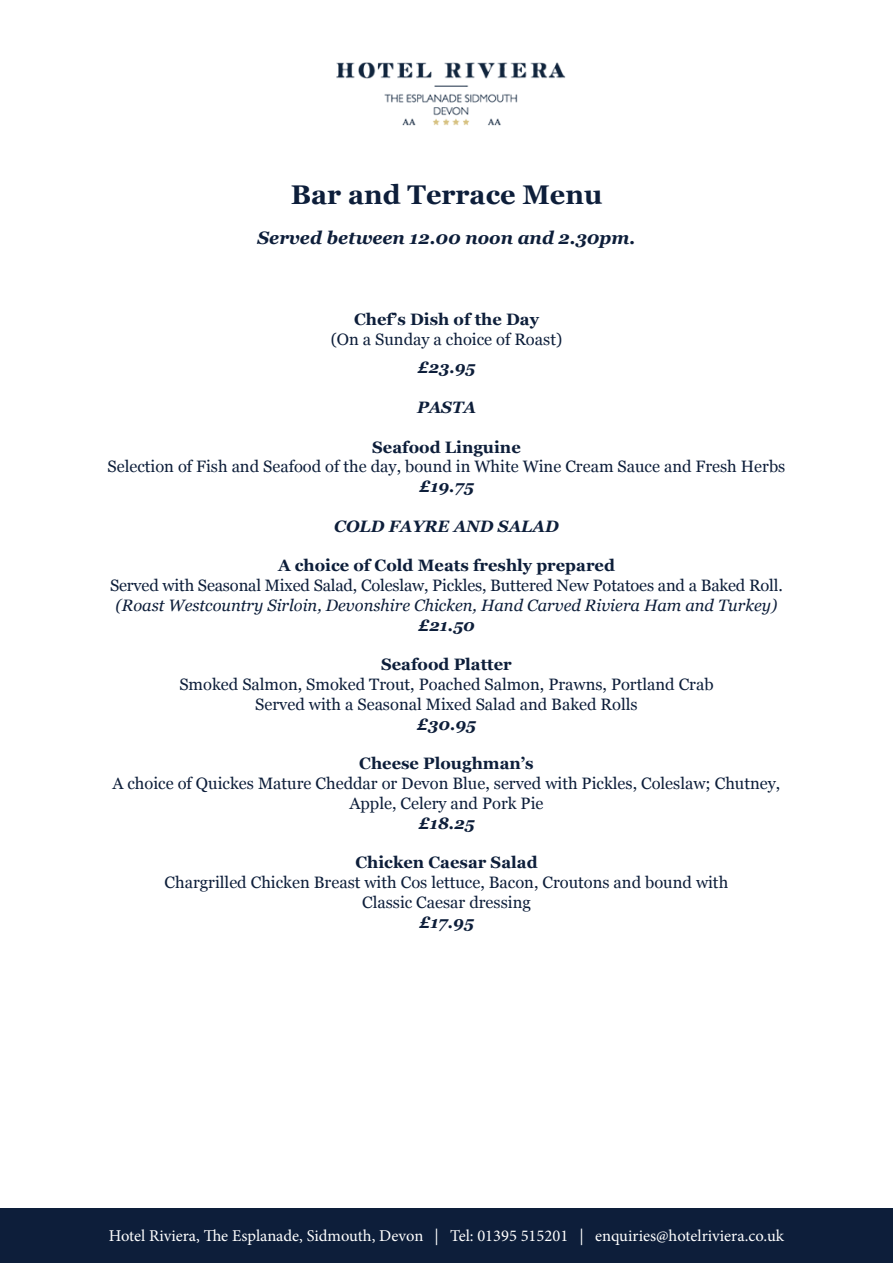
<style>
.page{position:relative;width:893px;height:1263px;background:#fff}
.page>*{position:absolute;margin:0;border:0;box-sizing:border-box;transform-origin:0 0}
.t1{font:700 27px "Georgia";color:#0d1e3a}
.t2{font:italic 700 18px "Georgia";color:#0d1e3a}
.t3{font:16.5px/19.8px "Georgia";color:#0d1e3a;text-align:center}
.t4{font:700 16.5px "Georgia";color:#0d1e3a}
.t5{font:16.5px "Minion Pro";color:#fff}
.t6{font:italic 700 16.5px "Georgia";color:#0d1e3a}
.s1{font-weight:700}
.s2{font-style:italic}
</style>
<div class="page">
<div style="left:0;top:1209px;width:893px;height:54px;background:#0d1e3a"></div>
<img style="left:336px;top:62px;width:230px;height:63px">
<p class="t1" style="left:291px;top:174px;width:313px">Bar and Terrace Menu</p>
<p class="t2" style="left:258px;top:224px;width:379px">Served between 12.00 noon and 2.30pm.</p>
<p class="t3" style="left:331px;top:309px;width:233px"><span class="s1">Chef’s Dish of the Day<br></span>(On a Sunday a choice of Roast)</p>
<p class="t6" style="left:417px;top:355px;width:60px">£23.95</p>
<p class="t6" style="left:417px;top:395px;width:60px">PASTA</p>
<p class="t4" style="left:372px;top:434px;width:150px">Seafood Linguine</p>
<p class="t3" style="left:107px;top:456px;width:679px">Selection of Fish and Seafood of the day, bound in White Wine Cream Sauce and Fresh Herbs</p>
<p class="t6" style="left:419px;top:474px;width:56px">£19.75</p>
<p class="t6" style="left:334px;top:514px;width:226px">COLD FAYRE AND SALAD</p>
<p class="t4" style="left:278px;top:553px;width:338px">A choice of Cold Meats freshly prepared</p>
<p class="t3" style="left:110px;top:575px;width:674px">Served with Seasonal Mixed Salad, Coleslaw, Pickles, Buttered New Potatoes and a Baked Roll. <span class="s2">(Roast Westcountry Sirloin, Devonshire Chicken, Hand Carved Riviera Ham and Turkey)</span></p>
<p class="t6" style="left:418px;top:613px;width:58px">£21.50</p>
<p class="t4" style="left:381px;top:652px;width:132px">Seafood Platter</p>
<p class="t3" style="left:179px;top:674px;width:536px">Smoked Salmon, Smoked Trout, Poached Salmon, Prawns, Portland Crab<br>Served with a Seasonal Mixed Salad and Baked Rolls</p>
<p class="t6" style="left:417px;top:712px;width:61px">£30.95</p>
<p class="t4" style="left:359px;top:751px;width:176px">Cheese Ploughman’s</p>
<p class="t3" style="left:112px;top:773px;width:669px">A choice of Quickes Mature Cheddar or Devon Blue, served with Pickles, Coleslaw; Chutney,<br>Apple, Celery and Pork Pie</p>
<p class="t6" style="left:418px;top:811px;width:58px">£18.25</p>
<p class="t4" style="left:355px;top:850px;width:184px">Chicken Caesar Salad</p>
<p class="t3" style="left:165px;top:872px;width:565px">Chargrilled Chicken Breast with Cos lettuce, Bacon, Croutons and bound with<br>Classic Caesar dressing</p>
<p class="t6" style="left:419px;top:910px;width:56px">£17.95</p>
<p class="t5" style="left:109px;top:1225px;width:677px">Hotel Riviera, The Esplanade, Sidmouth, Devon | Tel: 01395 515201 | enquiries@hotelriviera.co.uk</p>
</div>
